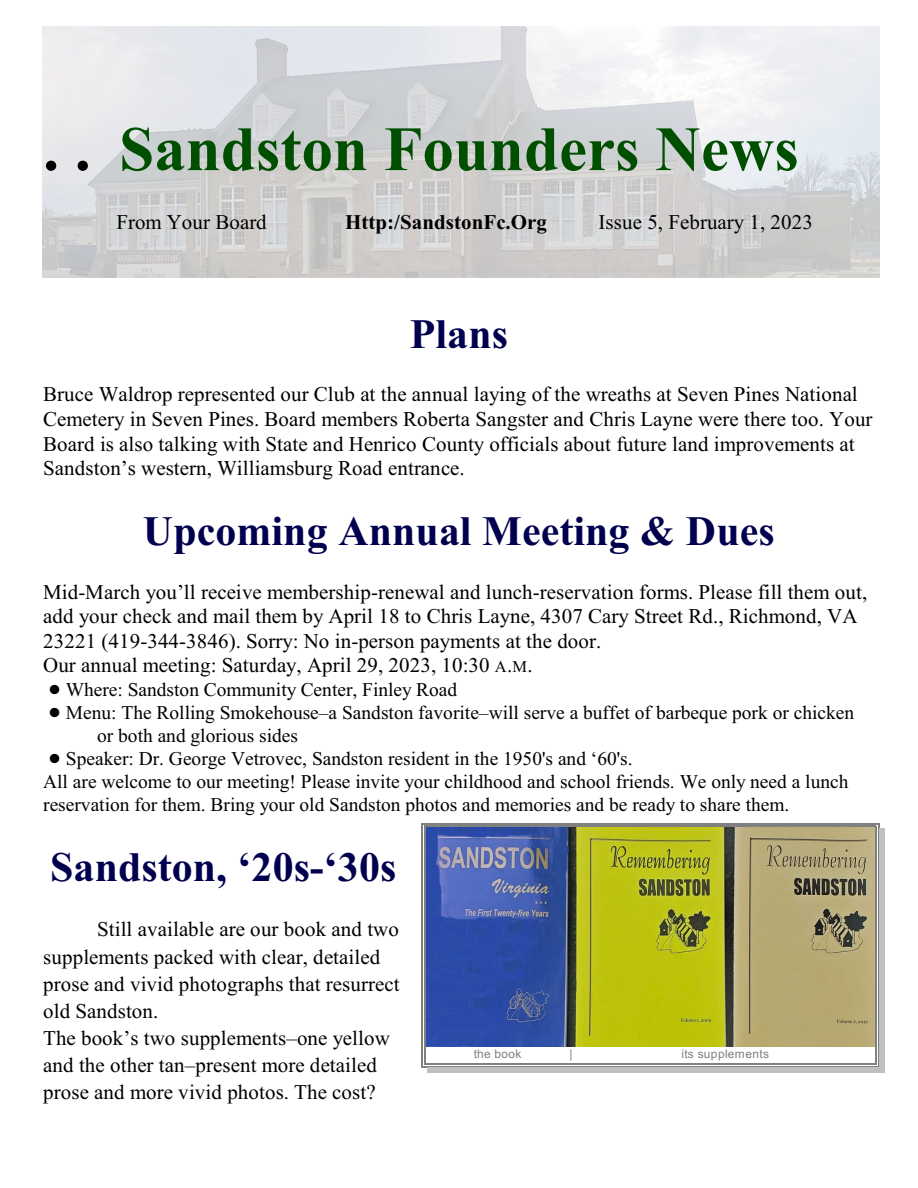
<style>
.page{position:relative;width:918px;height:1188px;background:#fff}
.page>*{position:absolute;margin:0;border:0;box-sizing:border-box;transform-origin:0 0}
.t1{font:700 63px "Times New Roman";color:#004f00}
.t2{font:700 42px "Times New Roman";color:#00004f}
.t3{font:21px/24.6px "Times New Roman";letter-spacing:.005em;color:#000}
.t4{font:700 21px "Times New Roman";color:#000}
.t5{font:19.5px "Times New Roman";color:#000}
.t6{font:12px "Arial";letter-spacing:.03em;color:#808080}
.s1{color:#000}
.s2{font-size:16.5px}
</style>
<div class="page">
<img style="left:426px;top:827px;width:449px;height:219px">
<hr style="left:424px;top:826px;width:2px;height:239px;background:#808080">
<hr style="left:875px;top:826px;width:1px;height:239px;background:#808080">
<hr style="left:424px;top:826px;width:452px;height:1px;background:#808080">
<hr style="left:424px;top:1063px;width:452px;height:2px;background:#808080">
<hr style="left:422px;top:823px;width:1px;height:244px;background:#808080">
<hr style="left:878px;top:823px;width:1px;height:244px;background:#808080">
<hr style="left:422px;top:823px;width:457px;height:1px;background:#808080">
<hr style="left:422px;top:1066px;width:457px;height:2px;background:#808080">
<div style="left:879px;top:828px;width:6px;height:245px;background:#bfbfbf"></div>
<div style="left:427px;top:1068px;width:458px;height:5px;background:#bfbfbf"></div>
<img style="left:43px;top:26px;width:837px;height:251px">
<h1 class="t1" style="left:43px;top:127px;width:757px"><span class="s1">. .</span> Sandston Founders News</h1>
<p class="t3" style="left:117px;top:211px;width:152px">From Your Board</p>
<p class="t4" style="left:345px;top:214px;width:203px">Http:/SandstonFc.Org</p>
<p class="t3" style="left:599px;top:211px;width:216px">Issue 5, February 1, 2023</p>
<h2 class="t2" style="left:410px;top:319px;width:100px">Plans</h2>
<p class="t3" style="left:43px;top:384px;width:831px">Bruce Waldrop represented our Club at the annual laying of the wreaths at Seven Pines National Cemetery in Seven Pines. Board members Roberta Sangster and Chris Layne were there too. Your Board is also talking with State and Henrico County officials about future land improvements at Sandston’s western, Williamsburg Road entrance.</p>
<h2 class="t2" style="left:143px;top:517px;width:633px">Upcoming Annual Meeting &amp; Dues</h2>
<p class="t3" style="left:43px;top:581px;width:826px">Mid-March you’ll receive membership-renewal and lunch-reservation forms. Please fill them out, add your check and mail them by April 18 to Chris Layne, 4307 Cary Street Rd., Richmond, VA 23221 (419-344-3846). Sorry: No in-person payments at the door.<br>Our annual meeting: Saturday, April 29, 2023, 10:30 <span class="s2">A</span>.<span class="s2">M</span>.</p>
<p class="t5" style="left:66px;top:682px;width:393px">Where: Sandston Community Center, Finley Road</p>
<p class="t5" style="left:66px;top:705px;width:790px">Menu: The Rolling Smokehouse–a Sandston favorite–will serve a buffet of barbeque pork or chicken</p>
<p class="t5" style="left:97px;top:728px;width:202px">or both and glorious sides</p>
<p class="t5" style="left:66px;top:751px;width:568px">Speaker: Dr. George Vetrovec, Sandston resident in the 1950's and ‘60's.</p>
<p class="t5" style="left:43px;top:775px;width:807px">All are welcome to our meeting! Please invite your childhood and school friends. We only need a lunch</p>
<p class="t5" style="left:43px;top:798px;width:748px">reservation for them. Bring your old Sandston photos and memories and be ready to share them.</p>
<h2 class="t2" style="left:50px;top:852px;width:348px">Sandston, ‘20s-‘30s</h2>
<p class="t3" style="left:43px;top:918px;width:358px;line-height:27.2px;text-indent:54px">Still available are our book and two supplements packed with clear, detailed prose and vivid photographs that resurrect old Sandston.<br>The book’s two supplements–one yellow and the other tan–present more detailed prose and more vivid photos. The cost?</p>
<p class="t6" style="left:474px;top:1049px;width:49px">the book</p>
<p class="t6" style="left:570px;top:1049px;width:5px">|</p>
<p class="t6" style="left:682px;top:1049px;width:89px">its supplements</p>
</div>
